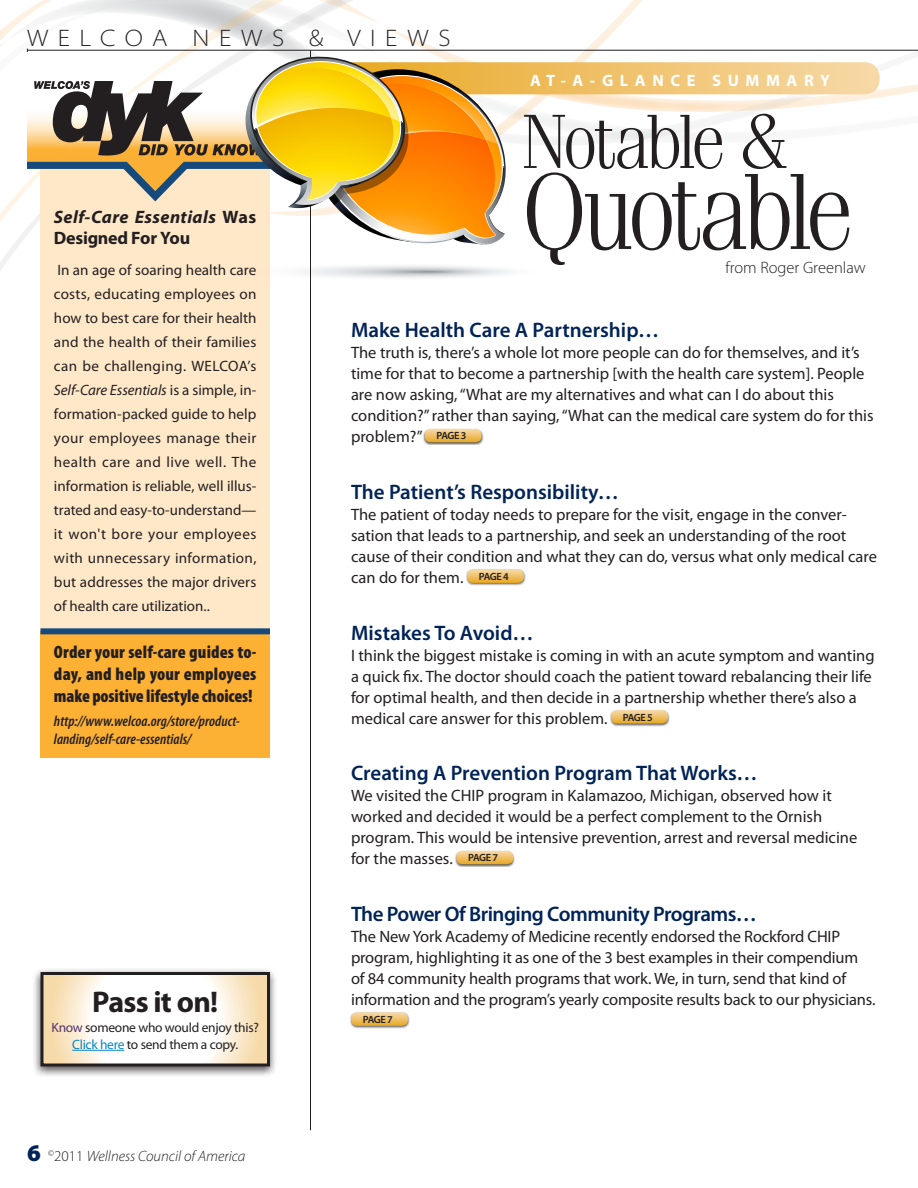
<style>
.page{position:relative;width:918px;height:1188px;background:#fff}
.page>*{position:absolute;margin:0;border:0;box-sizing:border-box;transform-origin:0 0}
.t1{font:300 108px "Fenice IT Cby BT";letter-spacing:-.05em;color:#231f20}
.t2{font:300 76.5px "Fenice IT Cby BT";letter-spacing:-.04em;color:#231f20}
.t3{font:700 30px "Myriad Pro";letter-spacing:-.03em;color:#231f20}
.t4{font:300 semi-expanded 24px "Myriad Pro";letter-spacing:.4em;color:#231f20}
.t5{font:900 24px "Myriad Pro";color:#002357}
.t6{font:600 21px "Myriad Pro";color:#002357}
.t7{font:600 21px "Myriad Pro";letter-spacing:-.025em;color:#002357}
.t8{font:900 condensed 18px/21.6px "Myriad Pro";letter-spacing:-.005em;color:#231f20;text-align:justify}
.t9{font:italic 700 18px/21.6px "Myriad Pro";letter-spacing:.025em;color:#231f20}
.t10{font:16.5px/21px "Myriad Pro";color:#231f20}
.t11{font:700 16.5px "Myriad Pro";letter-spacing:.4em;color:#fff}
.t12{font:300 16.5px "Myriad Pro";color:#231f20}
.t13{font:15px/24px "Myriad Pro";color:#231f20;text-align:justify}
.t14{font:italic 600 condensed 15px/18px "Myriad Pro";letter-spacing:.005em;color:#231f20}
.t15{font:italic 300 15px "Myriad Pro";color:#231f20}
.t16{font:13.5px/16.5px "Myriad Pro";letter-spacing:-.02em;color:#231f20;text-align:center}
.t17{font:600 10.5px "Myriad Pro";color:#231f20}
.s1{font-style:normal}
.s2{font-style:italic}
.s3{color:#52336f}
.s4{color:#0088ce}
</style>
<div class="page">
<svg style="left:0;top:0;width:135px;height:271px"></svg>
<svg style="left:135px;top:0;width:782px;height:98px"></svg>
<hr style="left:27px;top:50px;width:891px;height:1px;background:#231f20">
<div style="left:40px;top:155px;width:230px;height:476px;background:#ffe8c8"></div>
<div style="left:40px;top:631px;width:230px;height:127px;background:#fcb034"></div>
<div style="left:40px;top:628px;width:230px;height:6px;background:#164a7d"></div>
<hr style="left:310px;top:50px;width:1px;height:1080px;background:#231f20">
<svg style="left:302px;top:265px;width:208px;height:13px"></svg>
<svg style="left:27px;top:49px;width:853px;height:196px"></svg>
<div style="left:423px;top:428px;width:61px;height:17px;background:#231f20;opacity:.75"></div>
<svg style="left:425px;top:429px;width:57px;height:13px"></svg>
<div style="left:465px;top:568px;width:61px;height:18px;background:#231f20;opacity:.75"></div>
<svg style="left:467px;top:569px;width:57px;height:14px"></svg>
<div style="left:609px;top:709px;width:61px;height:17px;background:#231f20;opacity:.75"></div>
<svg style="left:611px;top:710px;width:57px;height:14px"></svg>
<div style="left:454px;top:850px;width:61px;height:17px;background:#231f20;opacity:.75"></div>
<svg style="left:456px;top:851px;width:57px;height:13px"></svg>
<div style="left:349px;top:1011px;width:61px;height:18px;background:#231f20;opacity:.75"></div>
<svg style="left:351px;top:1012px;width:57px;height:14px"></svg>
<div style="left:32px;top:967px;width:246px;height:111px;background:#231f20;opacity:.75"></div>
<svg style="left:44px;top:976px;width:222px;height:86px"></svg>
<hr style="left:72px;top:1050px;width:52px;height:1px;background:#0088ce">
<div style="left:40px;top:972px;width:230px;height:94px;border:3px solid #231f20"></div>
<h3 class="t4" style="left:27px;top:24px;width:425px">WELCOA NEWS &amp; VIEWS</h3>
<p class="t9" style="left:54px;top:205px;width:204px">Self-Care Essentials <span class="s1">Was<br>Designed For You</span></p>
<p class="t13" style="left:54px;top:258px;width:204px">In an age of soaring health care costs, educating employees on how to best care for their health and the health of their families can be challenging. WELCOA’s <span class="s2">Self-Care Essentials</span> is a simple, in&shy;formation-packed guide to help your employees manage their health care and live well. The information is reliable, well illus&shy;trated and easy-to-understand— it won't bore your employees with unnecessary information, but addresses the major drivers of health care utilization..</p>
<p class="t8" style="left:54px;top:642px;width:204px">Order your self-care guides to&shy;day, and help your employees make positive lifestyle choices!</p>
<p class="t14" style="left:54px;top:713px;width:187px">http://www.welcoa.org/store/product&shy;landing/self-care-essentials/</p>
<h3 class="t3" style="left:92px;top:982px;width:128px">Pass it on!</h3>
<p class="t16" style="left:52px;top:1019px;width:209px"><span class="s3">Know</span> someone who would enjoy this?<br><span class="s4">Click here</span> to send them a copy.</p>
<h3 class="t5" style="left:27px;top:1139px;width:15px">6</h3>
<p class="t15" style="left:48px;top:1148px;width:199px"><sup>©</sup><span class="s1">2011</span> Wellness Council of America</p>
<p class="t11" style="left:530px;top:70px;width:301px">AT-A-GLANCE SUMMARY</p>
<h2 class="t2" style="left:523px;top:94px;width:266px">Notable &amp;</h2>
<h1 class="t1" style="left:523px;top:145px;width:332px">Quotable</h1>
<p class="t12" style="left:725px;top:258px;width:142px">from Roger Greenlaw</p>
<p class="t6" style="left:351px;top:317px;width:310px">Make Health Care A Partnership…</p>
<p class="t10" style="left:351px;top:342px;width:524px">The truth is, there’s a whole lot more people can do for themselves, and it’s time for that to become a partnership [with the health care system]. People are now asking, “What are my alternatives and what can I do about this condition?” rather than saying, “What can the medical care system do for this problem?” <sup>Page</sup> <sup>3</sup></p>
<p class="t6" style="left:351px;top:479px;width:269px">The Patient’s Responsibility…</p>
<p class="t10" style="left:351px;top:504px;width:527px">The patient of today needs to prepare for the visit, engage in the conver&shy;sation that leads to a partnership, and seek an understanding of the root cause of their condition and what they can do, versus what only medical care can do for them. <sup>Page</sup> <sup>4</sup></p>
<p class="t6" style="left:351px;top:619px;width:184px">Mistakes To Avoid…</p>
<p class="t10" style="left:351px;top:644px;width:525px">I think the biggest mistake is coming in with an acute symptom and wanting a quick fix. The doctor should coach the patient toward rebalancing their life for optimal health, and then decide in a partnership whether there’s also a medical care answer for this problem. <sup>Page</sup> <sup>5</sup></p>
<p class="t6" style="left:351px;top:760px;width:408px">Creating A Prevention Program That Works…</p>
<p class="t10" style="left:351px;top:785px;width:508px">We visited the CHIP program in Kalamazoo, Michigan, observed how it worked and decided it would be a perfect complement to the Ornish program. This would be intensive prevention, arrest and reversal medicine for the masses. <sup>Page</sup> <sup>7</sup></p>
<p class="t7" style="left:351px;top:900px;width:407px">The Power Of Bringing Community Programs…</p>
<p class="t10" style="left:351px;top:926px;width:526px">The New York Academy of Medicine recently endorsed the Rockford CHIP program, highlighting it as one of the 3 best examples in their compendium of 84 community health programs that work. We, in turn, send that kind of information and the program’s yearly composite results back to our physicians.</p>
<p class="t17" style="left:363px;top:1013px;width:31px">Pag e 7</p>
</div>
